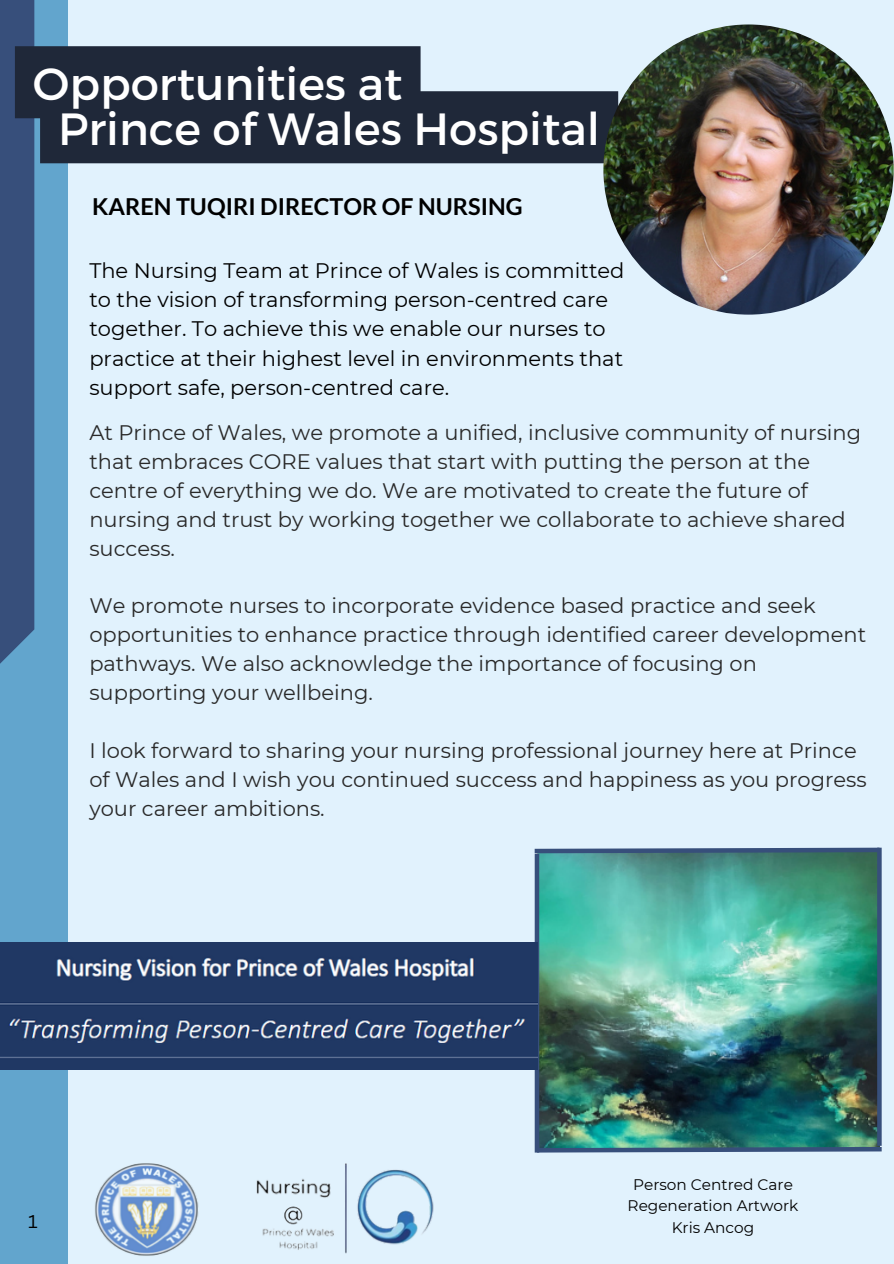
<style>
.page{position:relative;width:894px;height:1264px;background:#fff}
.page>*{position:absolute;margin:0;border:0;box-sizing:border-box;transform-origin:0 0}
.t1{font:45px/45px "Montserrat";color:#fff}
.t2{font:700 23.4px "Lato";color:#000}
.t3{font:21px/29px "Montserrat";color:#292929}
.t4{font:21px/29.2px "Montserrat";color:#000}
.t5{font:18px "Canva Sans";color:#000}
.t6{font:15.3px "Montserrat";color:#000}
</style>
<div class="page">
<div style="left:0;top:0;width:893px;height:1263px;background:#e1f2fd"></div>
<div style="left:0;top:0;width:68px;height:1263px;background:#62a5cd"></div>
<div style="left:0;top:0;width:34px;height:696px;background:#374f7b"></div>
<img style="left:95px;top:1163px;width:104px;height:93px">
<img style="left:256px;top:1163px;width:178px;height:91px">
<img style="left:539px;top:855px;width:337px;height:289px">
<svg style="left:534px;top:847px;width:348px;height:8px;background:#55748c"></svg>
<svg style="left:534px;top:1144px;width:348px;height:9px;background:#4c7d8b"></svg>
<svg style="left:534px;top:853px;width:5px;height:299px"></svg>
<div style="left:876px;top:847px;width:5px;height:298px;background:#374f7b"></div>
<svg style="left:15px;top:46px;width:603px;height:117px;background:#384353"></svg>
<img style="left:603px;top:24px;width:290px;height:290px;border-radius:50%">
<img style="left:0;top:942px;width:537px;height:127px">
<h1 class="t1" style="left:58px;top:59px;width:543px;text-indent:-25px">Opportunities at<br>Prince of Wales Hospital</h1>
<p class="t2" style="left:92px;top:191px;width:432px">KAREN TUQIRI DIRECTOR OF NURSING</p>
<p class="t4" style="left:89px;top:255px;width:536px">The Nursing Team at Prince of Wales is committed to the vision of transforming person-centred care together. To achieve this we enable our nurses to practice at their highest level in environments that support safe, person-centred care.</p>
<h3 class="t3" style="left:89px;top:417px;width:773px">At Prince of Wales, we promote a unified, inclusive community of nursing that embraces CORE values that start with putting the person at the centre of everything we do. We are motivated to create the future of nursing and trust by working together we collaborate to achieve shared success.</h3>
<h3 class="t3" style="left:89px;top:591px;width:778px">We promote nurses to incorporate evidence based practice and seek opportunities to enhance practice through identified career development pathways. We also acknowledge the importance of focusing on supporting your wellbeing.</h3>
<h3 class="t3" style="left:89px;top:736px;width:778px">I look forward to sharing your nursing professional journey here at Prince of Wales and I wish you continued success and happiness as you progress your career ambitions.</h3>
<p class="t5" style="left:28px;top:1208px;width:11px">1</p>
<p class="t6" style="left:633px;top:1175px;width:161px">Person Centred Care</p>
<p class="t6" style="left:627px;top:1196px;width:172px">Regeneration Artwork</p>
<p class="t6" style="left:671px;top:1217px;width:84px">Kris Ancog</p>
</div>
